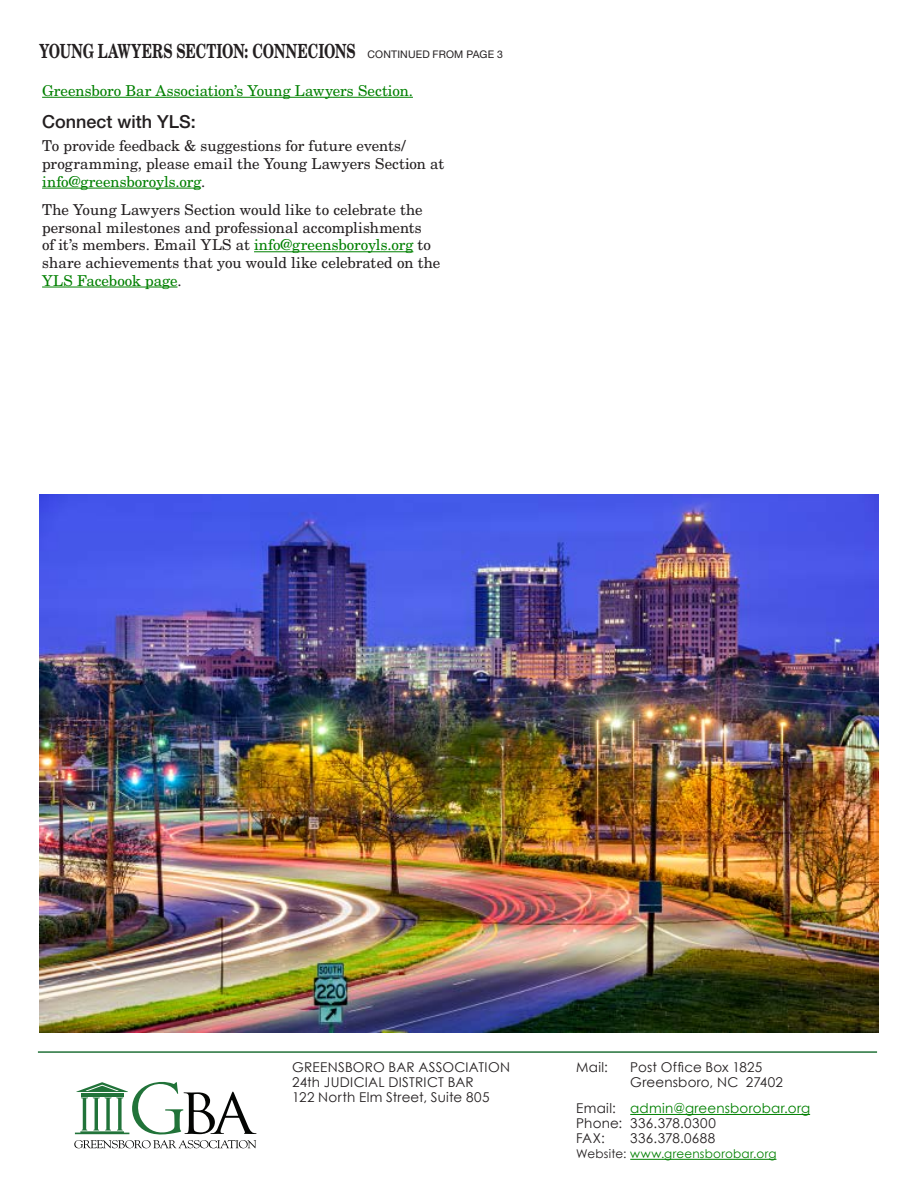
<style>
.page{position:relative;width:918px;height:1188px;background:#fff}
.page>*{position:absolute;margin:0;border:0;box-sizing:border-box;transform-origin:0 0}
.Continued_HL{font:700 19.5px "New Century Schlbk LT Std";letter-spacing:-.005em;color:#231f20;scale:.7 1}
.t1{font:500 18px "Helvetica Neue LT Std";color:#231f20}
.t2{font:15px/17.7px "New Century Schlbk LT Std";color:#231f20}
.t3{font:15px "New Century Schlbk LT Std";letter-spacing:.005em;color:#008000}
.t4{font:13.5px/15px "Century Gothic";letter-spacing:.015em;color:#231f20}
.t5{font:12px "Century Gothic";letter-spacing:.015em;color:#008000}
.s1{font-family:"Helvetica Neue LT Std";font-weight:400;font-size:10.5px}
.s2{color:#008000}
.s3{color:#231f20}
</style>
<div class="page">
<svg style="left:74px;top:1081px;width:183px;height:67px"></svg>
<hr style="left:38px;top:1051px;width:839px;height:2px;background:#227138">
<hr style="left:630px;top:1114px;width:180px;height:1px;background:#008000">
<hr style="left:630px;top:1159px;width:146px;height:1px;background:#008000">
<img style="left:39px;top:495px;width:840px;height:537px">
<hr style="left:42px;top:97px;width:371px;height:1px;background:#008000">
<hr style="left:42px;top:188px;width:159px;height:1px;background:#008000">
<hr style="left:254px;top:251px;width:159px;height:1px;background:#008000">
<hr style="left:42px;top:287px;width:136px;height:1px;background:#008000">
<p class="Continued_HL" style="left:39px;top:38px;width:664px">YOUNG LAWYERS SECTION: CONNECIONS <span class="s1">CONTINUED FROM PAGE 3</span></p>
<p class="t3" style="left:42px;top:81px;width:372px">Greensboro Bar Association’s Young Lawyers Section.</p>
<p class="t1" style="left:42px;top:111px;width:155px">Connect with YLS:</p>
<p class="t2" style="left:42px;top:137px;width:404px">To provide feedback &amp; suggestions for future events/ programming, please email the Young Lawyers Section at <span class="s2">info@greensboroyls.org</span>.</p>
<p class="t2" style="left:42px;top:201px;width:400px">The Young Lawyers Section would like to celebrate the personal milestones and professional accomplishments<br>of it’s members. Email YLS at <span class="s2">info@greensboroyls.org</span> to share achievements that you would like celebrated on the <span class="s2">YLS Facebook page</span>.</p>
<p class="t4" style="left:292px;top:1060px;width:219px">GREENSBORO BAR ASSOCIATION<br>24th JUDICIAL DISTRICT BAR<br>122 North Elm Street, Suite 805</p>
<p class="t4" style="left:576px;top:1060px;width:33px">Mail:</p>
<p class="t4" style="left:630px;top:1060px;width:154px">Post Office Box 1825<br>Greensboro, NC 27402</p>
<p class="t4" style="left:576px;top:1101px;width:235px">Email: <span class="s2">admin@greensborobar.org<br></span>Phone: 336.378.0300<br>FAX:</p>
<p class="t4" style="left:630px;top:1131px;width:87px">336.378.0688</p>
<p class="t5" style="left:576px;top:1147px;width:202px"><span class="s3">Website:</span> www.greensborobar.org</p>
</div>
